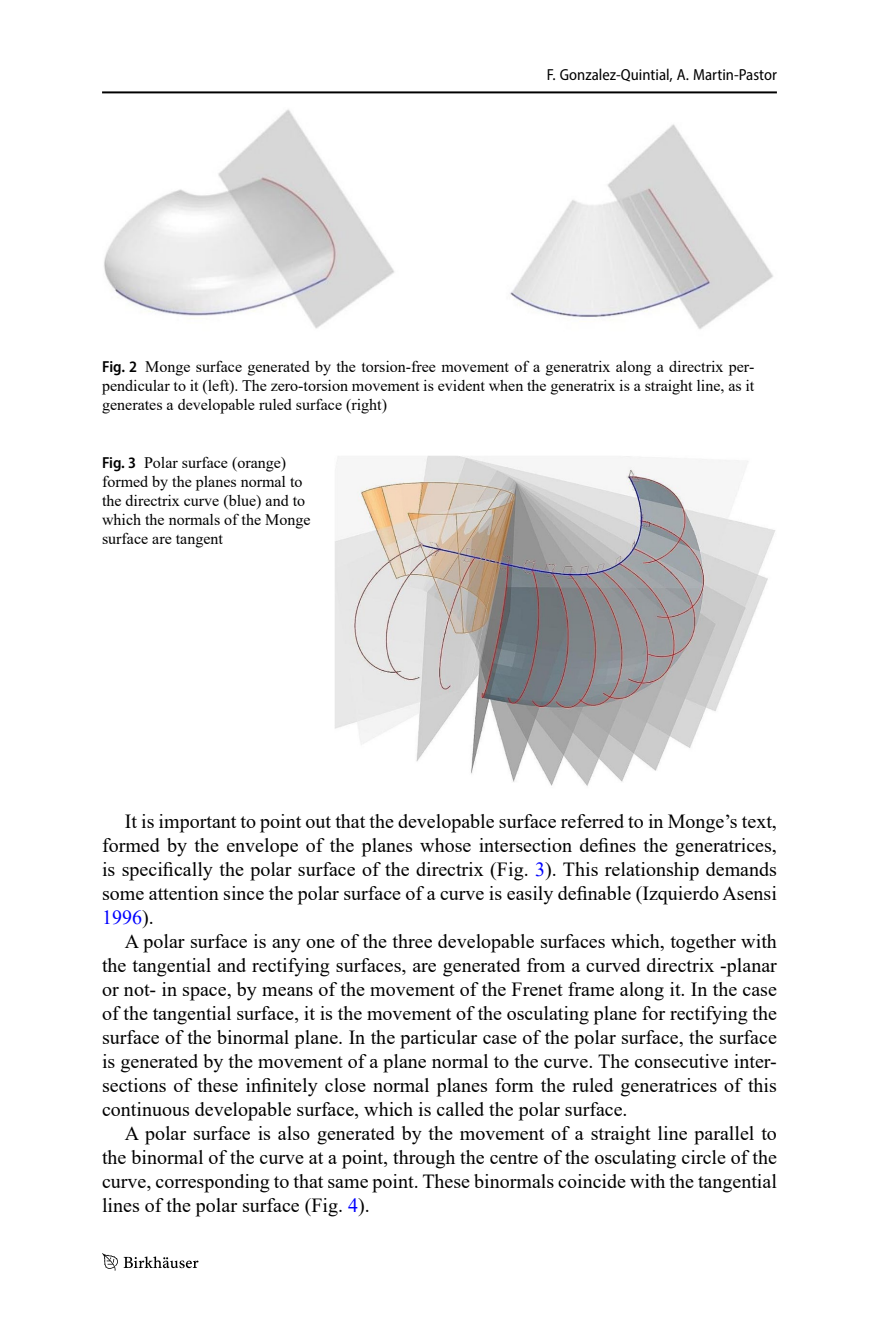
<style>
.page{position:relative;width:879px;height:1333px;background:#fff}
.page>*{position:absolute;margin:0;border:0;box-sizing:border-box;transform-origin:0 0}
.Body_Text_Indent{font:20px/24px "Times New Roman";color:#000;text-align:justify}
.Figure_Caption{font:16px/19px "Times New Roman";color:#000;text-align:justify}
.Figure_Caption_Side{font:16px/19px "Times New Roman";color:#000}
.t1{font:semi-condensed 16px "Myriad Pro";color:#000}
.s1{font-family:"Myriad Pro";font-weight:600;font-stretch:semi-condensed}
.s2{color:#00f}
</style>
<div class="page">
<hr style="left:102px;top:91px;width:675px;height:2px;background:#000">
<img style="left:335px;top:456px;width:441px;height:330px">
<img style="left:104px;top:109px;width:669px;height:220px">
<svg style="left:124px;top:1256px;width:74px;height:11px"></svg>
<svg style="left:102px;top:1253px;width:16px;height:17px"></svg>
<p class="t1" style="left:547px;top:65px;width:231px">F. Gonzalez‑Quintial, A. Martin‑Pastor</p>
<p class="Figure_Caption" style="left:102px;top:357px;width:654px"><span class="s1">Fig. 2</span> Monge surface generated by the torsion-free movement of a generatrix along a directrix per&shy;pendicular to it (left). The zero-torsion movement is evident when the generatrix is a straight line, as it generates a developable ruled surface (right)</p>
<p class="Figure_Caption_Side" style="left:102px;top:452px;width:210px"><span class="s1">Fig. 3</span> Polar surface (orange) formed by the planes normal to the directrix curve (blue) and to which the normals of the Monge surface are tangent</p>
<p class="Body_Text_Indent" style="left:102px;top:808px;width:676px;text-indent:23px">It is important to point out that the developable surface referred to in Monge’s text, formed by the envelope of the planes whose intersection defines the generatrices, is specifically the polar surface of the directrix (Fig. <span class="s2">3</span>). This relationship demands some attention since the polar surface of a curve is easily definable (Izquierdo Asensi <span class="s2">1996</span>).</p>
<p class="Body_Text_Indent" style="left:102px;top:928px;width:676px;text-indent:23px">A polar surface is any one of the three developable surfaces which, together with the tangential and rectifying surfaces, are generated from a curved directrix -planar or not- in space, by means of the movement of the Frenet frame along it. In the case of the tangential surface, it is the movement of the osculating plane for rectifying the surface of the binormal plane. In the particular case of the polar surface, the surface is generated by the movement of a plane normal to the curve. The consecutive inter&shy;sections of these infinitely close normal planes form the ruled generatrices of this continuous developable surface, which is called the polar surface.</p>
<p class="Body_Text_Indent" style="left:102px;top:1120px;width:676px;text-indent:23px">A polar surface is also generated by the movement of a straight line parallel to the binormal of the curve at a point, through the centre of the osculating circle of the curve, corresponding to that same point. These binormals coincide with the tangential lines of the polar surface (Fig. <span class="s2">4</span>).</p>
</div>
